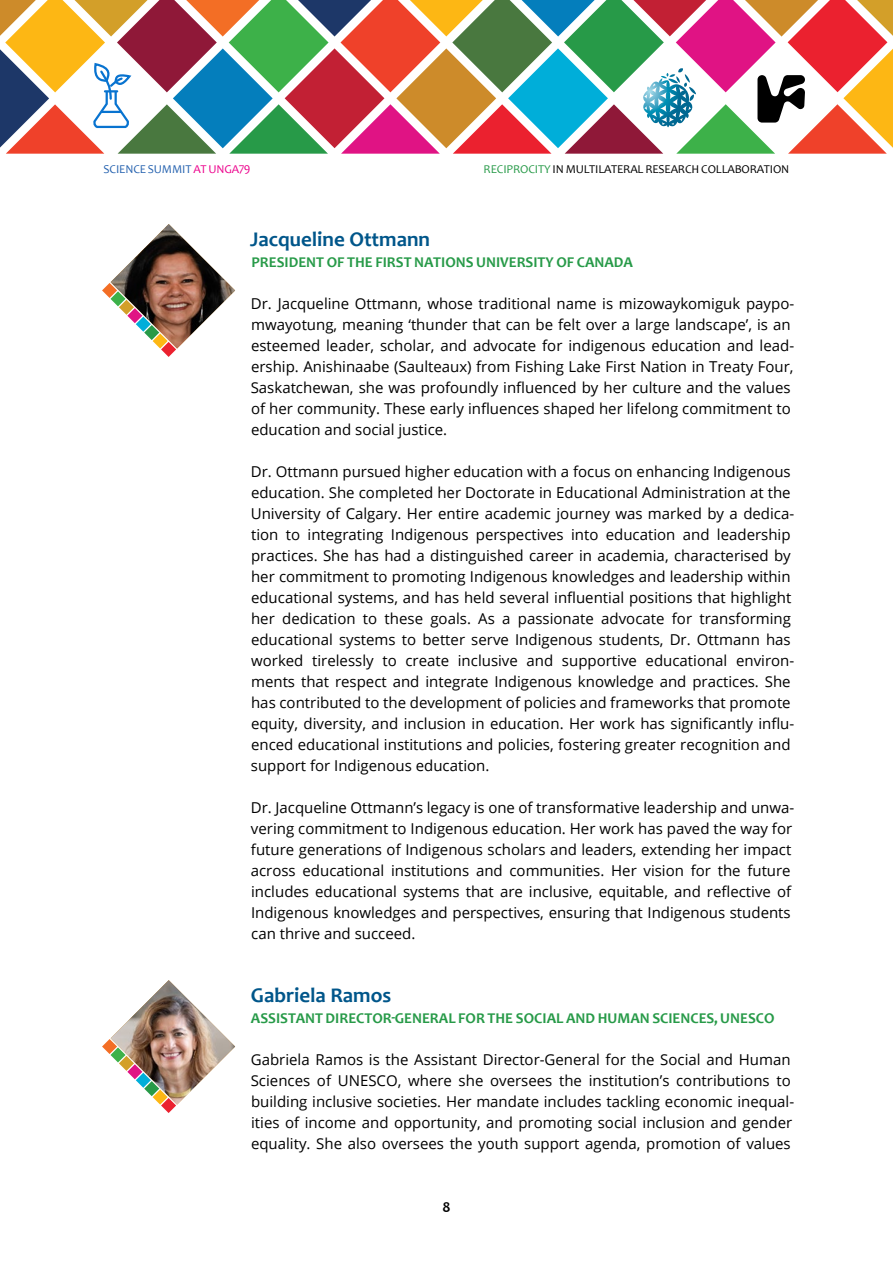
<style>
.page{position:relative;width:893px;height:1263px;background:#fff}
.page>*{position:absolute;margin:0;border:0;box-sizing:border-box;transform-origin:0 0}
.t1{font:700 21px "Candara";color:#00568a}
.t2{font:15px/21px "Open Sans";color:#000}
.t3{font:700 15px "Candara";color:#279a48}
.t4{font:700 15px "Candara";color:#000}
.t5{font:12px "Candara";letter-spacing:-.01em;color:#000}
.t6{font:12px "Candara";letter-spacing:-.01em;color:#2562af}
.s1{color:#ec008c}
.s2{color:#279a48}
</style>
<div class="page">
<svg style="left:0;top:0;width:893px;height:154px"></svg>
<hr style="left:101px;top:111px;width:21px;height:2px;background:#0873d0">
<svg style="left:102px;top:224px;width:133px;height:133px"></svg>
<img style="left:102px;top:980px;width:133px;height:133px">
<p class="t6" style="left:104px;top:162px;width:148px">SCIENCE SUMMIT <span class="s1">AT UNGA79</span></p>
<p class="t5" style="left:484px;top:162px;width:307px"><span class="s2">RECIPROCITY</span> IN MULTILATERAL RESEARCH COLLABORATION</p>
<h1 class="t1" style="left:250px;top:226px;width:182px">Jacqueline Ottmann</h1>
<p class="t3" style="left:252px;top:253px;width:383px">PRESIDENT OF THE FIRST NATIONS UNIVERSITY OF CANADA</p>
<p class="t2" style="left:251px;top:293px;width:545px">Dr. Jacqueline Ottmann, whose traditional name is mizowaykomiguk paypo&shy;mwayotung, meaning ‘thunder that can be felt over a large landscape’, is an esteemed leader, scholar, and advocate for indigenous education and lead&shy;ership. Anishinaabe (Saulteaux) from Fishing Lake First Nation in Treaty Four, Saskatchewan, she was profoundly influenced by her culture and the values of her community. These early influences shaped her lifelong commitment to education and social justice.</p>
<p class="t2" style="left:251px;top:461px;width:545px">Dr. Ottmann pursued higher education with a focus on enhancing Indigenous education. She completed her Doctorate in Educational Administration at the University of Calgary. Her entire academic journey was marked by a dedica&shy;tion to integrating Indigenous perspectives into education and leadership practices. She has had a distinguished career in academia, characterised by her commitment to promoting Indigenous knowledges and leadership within educational systems, and has held several influential positions that highlight her dedication to these goals. As a passionate advocate for transforming educational systems to better serve Indigenous students, Dr. Ottmann has worked tirelessly to create inclusive and supportive educational environ&shy;ments that respect and integrate Indigenous knowledge and practices. She has contributed to the development of policies and frameworks that promote equity, diversity, and inclusion in education. Her work has significantly influ&shy;enced educational institutions and policies, fostering greater recognition and support for Indigenous education.</p>
<p class="t2" style="left:251px;top:797px;width:545px">Dr. Jacqueline Ottmann’s legacy is one of transformative leadership and unwa&shy;vering commitment to Indigenous education. Her work has paved the way for future generations of Indigenous scholars and leaders, extending her impact across educational institutions and communities. Her vision for the future includes educational systems that are inclusive, equitable, and reflective of Indigenous knowledges and perspectives, ensuring that Indigenous students can thrive and succeed.</p>
<h1 class="t1" style="left:251px;top:982px;width:142px">Gabriela Ramos</h1>
<p class="t3" style="left:251px;top:1009px;width:525px">ASSISTANT DIRECTOR-GENERAL FOR THE SOCIAL AND HUMAN SCIENCES, UNESCO</p>
<p class="t2" style="left:251px;top:1049px;width:545px">Gabriela Ramos is the Assistant Director-General for the Social and Human Sciences of UNESCO, where she oversees the institution’s contributions to building inclusive societies. Her mandate includes tackling economic inequal&shy;ities of income and opportunity, and promoting social inclusion and gender equality. She also oversees the youth support agenda, promotion of values</p>
<p class="t4" style="left:442px;top:1198px;width:10px">8</p>
</div>
